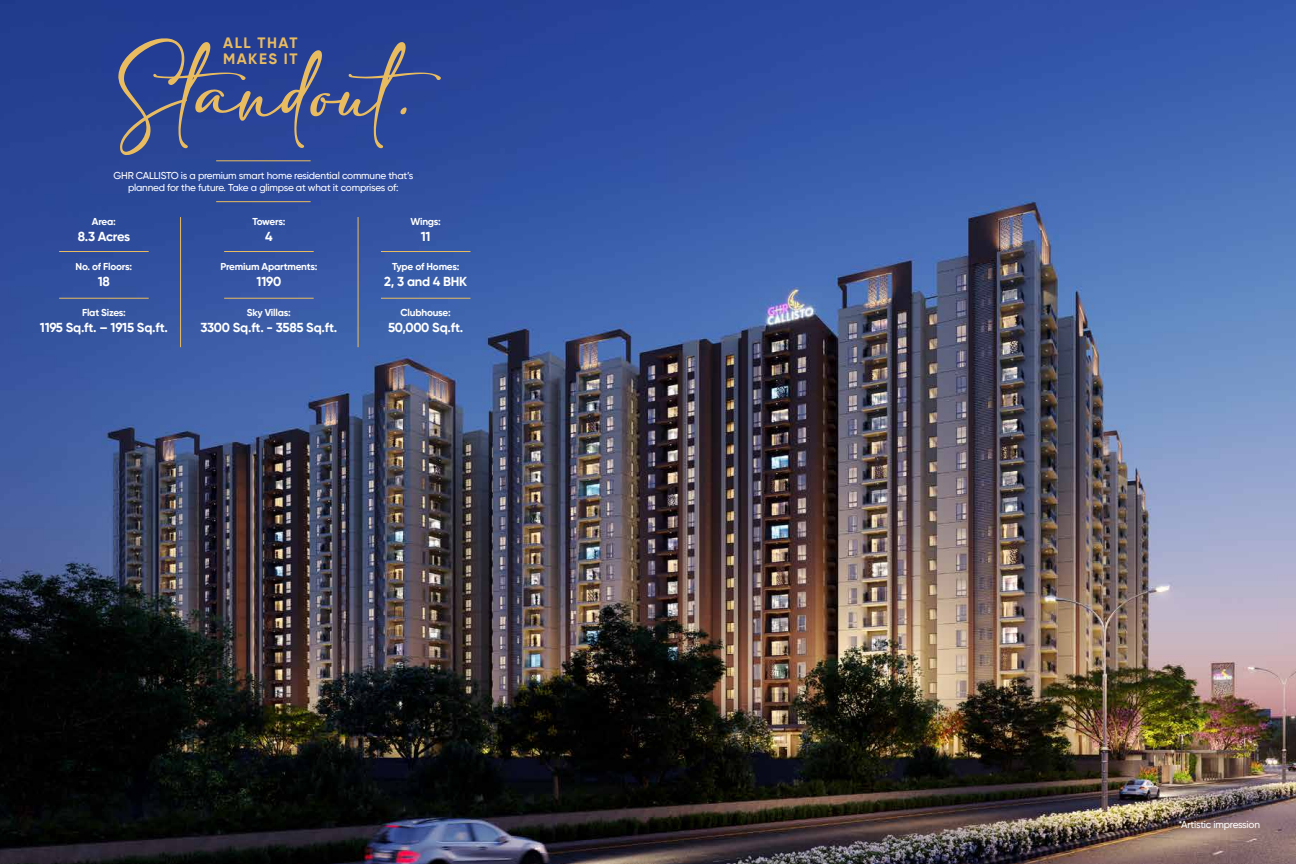
<style>
.page{position:relative;width:1296px;height:864px;background:#fff}
.page>*{position:absolute;margin:0;border:0;box-sizing:border-box;transform-origin:0 0}
.t1{font:60px "adelia";letter-spacing:-.02em;color:#eabc60}
.t2{font:700 15px/16px "Gilroy";letter-spacing:.1em;color:#eabc60}
.t3{font:700 13px "Gilroy";letter-spacing:-.02em;color:#fff}
.t4{font:500 10px/12px "Gilroy";letter-spacing:-.02em;color:#fff;text-align:center}
.t5{font:700 10px "Gilroy";letter-spacing:-.02em;color:#fff}
</style>
<div class="page">
<img style="left:0;top:0;width:1296px;height:864px">
<hr style="left:216px;top:160px;width:95px;height:1px;background:#eabc60">
<hr style="left:216px;top:201px;width:95px;height:1px;background:#eabc60">
<hr style="left:59px;top:251px;width:90px;height:1px;background:#eabc60">
<hr style="left:59px;top:298px;width:90px;height:1px;background:#eabc60">
<hr style="left:224px;top:251px;width:90px;height:1px;background:#eabc60">
<hr style="left:224px;top:298px;width:90px;height:1px;background:#eabc60">
<hr style="left:381px;top:251px;width:89px;height:1px;background:#eabc60">
<hr style="left:381px;top:298px;width:89px;height:1px;background:#eabc60">
<hr style="left:358px;top:217px;width:1px;height:130px;background:#eabc60">
<hr style="left:180px;top:217px;width:1px;height:130px;background:#eabc60">
<h2 class="t2" style="left:223px;top:34px;width:76px">ALL THAT<br>MAKES IT</h2>
<h1 class="t1" style="left:118px;top:62px;width:353px">Standout.</h1>
<p class="t4" style="left:113px;top:169px;width:301px">GHR CALLISTO is a premium smart home residential commune that’s planned for the future. Take a glimpse at what it comprises of:</p>
<p class="t5" style="left:92px;top:215px;width:25px">Area:</p>
<h3 class="t3" style="left:78px;top:228px;width:54px">8.3 Acres</h3>
<p class="t5" style="left:410px;top:215px;width:32px">Wings:</p>
<h3 class="t3" style="left:421px;top:228px;width:11px">11</h3>
<p class="t5" style="left:252px;top:215px;width:34px">Towers:</p>
<h3 class="t3" style="left:265px;top:228px;width:9px">4</h3>
<p class="t5" style="left:76px;top:260px;width:58px">No. of Floors:</p>
<h3 class="t3" style="left:98px;top:273px;width:14px">18</h3>
<p class="t5" style="left:82px;top:306px;width:45px">Flat Sizes:</p>
<h3 class="t3" style="left:40px;top:320px;width:130px">1195 Sq.ft. – 1915 Sq.ft.</h3>
<p class="t5" style="left:220px;top:260px;width:98px">Premium Apartments:</p>
<h3 class="t3" style="left:257px;top:273px;width:26px">1190</h3>
<p class="t5" style="left:247px;top:306px;width:45px">Sky Villas:</p>
<h3 class="t3" style="left:201px;top:320px;width:138px">3300 Sq.ft. - 3585 Sq.ft.</h3>
<p class="t5" style="left:392px;top:260px;width:69px">Type of Homes:</p>
<h3 class="t3" style="left:384px;top:273px;width:85px">2, 3 and 4 BHK</h3>
<p class="t5" style="left:401px;top:306px;width:52px">Clubhouse:</p>
<h3 class="t3" style="left:388px;top:320px;width:77px">50,000 Sq.ft.</h3>
<p class="t4" style="left:1178px;top:818px;width:83px">*Artistic impression</p>
</div>
